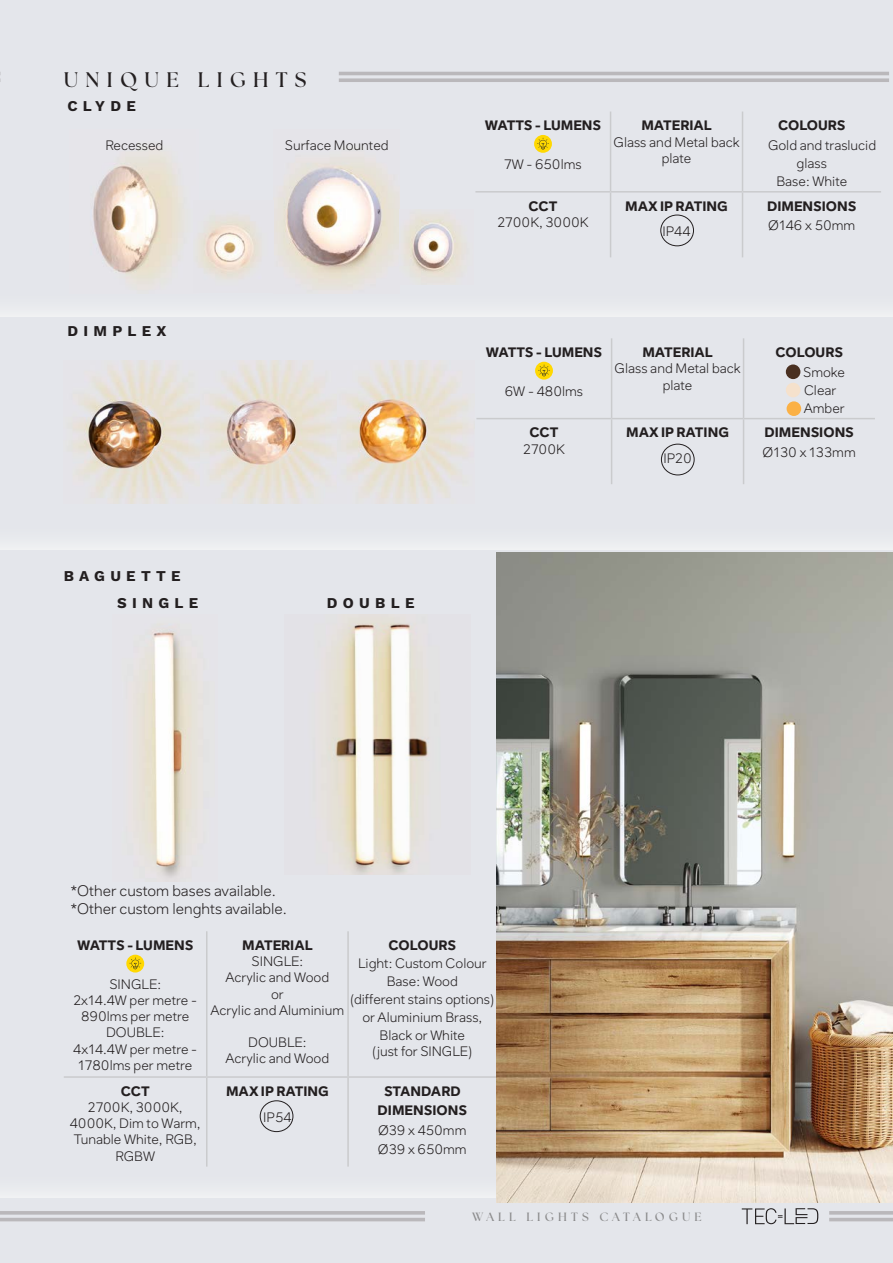
<style>
.page{position:relative;width:893px;height:1263px;background:#e4e6eb}
.page>*{position:absolute;margin:0;border:0;box-sizing:border-box;transform-origin:0 0}
.t1{font:700 21px "The Seasons";letter-spacing:.35em;color:#231f20}
.t2{font:100 15px "Sarvatrik Latin VF";color:#231f20}
.t3{font:700 15px "Work Sans";letter-spacing:.35em;color:#231f20}
.t4{font:100 13.5px/16.2px "Sarvatrik Latin VF";color:#231f20;text-align:center}
.t5{font:700 12px "The Seasons";letter-spacing:.35em;color:#8b8b8c}
</style>
<div class="page">
<hr style="left:829px;top:1211px;width:64px;height:3px;background:#bab8bb">
<hr style="left:829px;top:1218px;width:64px;height:3px;background:#bab8bb">
<svg style="left:742px;top:1208px;width:76px;height:16px"></svg>
<hr style="left:0;top:1211px;width:425px;height:3px;background:#bab8bb">
<hr style="left:0;top:1218px;width:425px;height:3px;background:#bab8bb">
<hr style="left:610px;top:112px;width:1px;height:79px;background:#cacbcd">
<hr style="left:742px;top:112px;width:1px;height:79px;background:#cacbcd">
<hr style="left:475px;top:191px;width:136px;height:2px;background:#cacbcd">
<hr style="left:611px;top:191px;width:131px;height:2px;background:#cacbcd">
<hr style="left:610px;top:193px;width:1px;height:64px;background:#cacbcd">
<hr style="left:742px;top:191px;width:139px;height:2px;background:#cacbcd">
<hr style="left:742px;top:193px;width:1px;height:64px;background:#cacbcd">
<svg style="left:534px;top:135px;width:18px;height:18px"></svg>
<svg style="left:537px;top:138px;width:12px;height:12px"></svg>
<div style="left:661px;top:215px;width:33px;height:31px;border:1px solid #231f20;border-radius:50%"></div>
<img style="left:93px;top:151px;width:91px;height:135px">
<img style="left:274px;top:157px;width:126px;height:133px">
<hr style="left:206px;top:931px;width:1px;height:145px;background:#cacbcd">
<hr style="left:347px;top:931px;width:2px;height:145px;background:#cacbcd">
<hr style="left:64px;top:1076px;width:143px;height:2px;background:#cacbcd">
<hr style="left:207px;top:1076px;width:141px;height:2px;background:#cacbcd">
<hr style="left:206px;top:1078px;width:1px;height:88px;background:#cacbcd">
<hr style="left:348px;top:1076px;width:149px;height:2px;background:#cacbcd">
<hr style="left:347px;top:1078px;width:2px;height:88px;background:#cacbcd">
<div style="left:126px;top:955px;width:18px;height:17px;background:#ffd801;border-radius:50%"></div>
<svg style="left:129px;top:957px;width:12px;height:12px"></svg>
<div style="left:260px;top:1100px;width:33px;height:32px;border:1px solid #231f20;border-radius:50%"></div>
<img style="left:133px;top:623px;width:70px;height:258px">
<img style="left:319px;top:615px;width:111px;height:260px">
<img style="left:196px;top:215px;width:65px;height:65px">
<img style="left:403px;top:212px;width:63px;height:72px">
<svg style="left:339px;top:78px;width:550px;height:4px;fill:#bab8bb"></svg>
<hr style="left:339px;top:72px;width:550px;height:3px;background:#bab8bb">
<img style="left:71px;top:361px;width:403px;height:143px">
<hr style="left:611px;top:338px;width:1px;height:80px;background:#cacbcd">
<hr style="left:743px;top:338px;width:1px;height:80px;background:#cacbcd">
<hr style="left:476px;top:418px;width:136px;height:1px;background:#cacbcd">
<hr style="left:612px;top:418px;width:131px;height:1px;background:#cacbcd">
<hr style="left:611px;top:419px;width:1px;height:65px;background:#cacbcd">
<hr style="left:743px;top:418px;width:132px;height:1px;background:#cacbcd">
<hr style="left:743px;top:419px;width:1px;height:65px;background:#cacbcd">
<svg style="left:535px;top:362px;width:18px;height:18px"></svg>
<svg style="left:538px;top:364px;width:12px;height:12px"></svg>
<div style="left:661px;top:444px;width:33px;height:31px;border:1px solid #231f20;border-radius:50%"></div>
<div style="left:786px;top:364px;width:14px;height:15px;background:#4a3021;border-radius:50%"></div>
<div style="left:786px;top:383px;width:14px;height:14px;background:#f5e1cc;border-radius:50%"></div>
<div style="left:787px;top:401px;width:14px;height:15px;background:#fbb146;border-radius:50%"></div>
<img style="left:497px;top:553px;width:396px;height:649px">
<p class="t1" style="left:64px;top:66px;width:244px">UNIQUE LIGHTS</p>
<p class="t3" style="left:67px;top:97px;width:70px">CLYDE</p>
<p class="t4" style="left:105px;top:137px;width:60px">Recessed</p>
<p class="t4" style="left:285px;top:137px;width:105px">Surface Mounted</p>
<p class="t3" style="left:67px;top:323px;width:101px">DIMPLEX</p>
<p class="t3" style="left:64px;top:567px;width:118px">BAGUETTE</p>
<p class="t3" style="left:117px;top:594px;width:83px">SINGLE</p>
<p class="t3" style="left:327px;top:594px;width:89px">DOUBLE</p>
<p class="t4" style="left:485px;top:117px;width:118px">WATTS - LUMENS</p>
<p class="t4" style="left:504px;top:156px;width:79px">7W - 650lms</p>
<p class="t4" style="left:529px;top:197px;width:31px">CCT</p>
<p class="t4" style="left:497px;top:213px;width:92px">2700K, 3000K</p>
<p class="t4" style="left:641px;top:117px;width:72px">MATERIAL</p>
<p class="t4" style="left:614px;top:133px;width:127px">Glass and Metal back plate</p>
<p class="t4" style="left:625px;top:197px;width:104px">MAX IP RATING</p>
<p class="t4" style="left:662px;top:223px;width:30px">IP44</p>
<p class="t4" style="left:778px;top:117px;width:69px">COLOURS</p>
<p class="t4" style="left:797px;top:136px;width:81px;line-height:18px;text-align:left;text-indent:-29px">Gold and traslucid glass</p>
<p class="t4" style="left:776px;top:173px;width:72px">Base: White</p>
<p class="t4" style="left:767px;top:197px;width:91px">DIMENSIONS</p>
<p class="t4" style="left:768px;top:217px;width:89px">Ø146 x 50mm</p>
<p class="t4" style="left:486px;top:344px;width:118px">WATTS - LUMENS</p>
<p class="t4" style="left:505px;top:382px;width:80px">6W - 480lms</p>
<p class="t4" style="left:530px;top:424px;width:31px">CCT</p>
<p class="t4" style="left:523px;top:440px;width:43px">2700K</p>
<p class="t4" style="left:642px;top:344px;width:72px">MATERIAL</p>
<p class="t4" style="left:615px;top:360px;width:127px">Glass and Metal back plate</p>
<p class="t4" style="left:626px;top:424px;width:104px">MAX IP RATING</p>
<p class="t4" style="left:663px;top:450px;width:30px">IP20</p>
<p class="t4" style="left:775px;top:344px;width:69px">COLOURS</p>
<p class="t4" style="left:803px;top:363px;width:43px">Smoke</p>
<p class="t4" style="left:804px;top:381px;width:34px">Clear</p>
<p class="t4" style="left:804px;top:399px;width:42px">Amber</p>
<p class="t4" style="left:764px;top:424px;width:91px">DIMENSIONS</p>
<p class="t4" style="left:763px;top:444px;width:95px">Ø130 x 133mm</p>
<p class="t2" style="left:70px;top:878px;width:207px">*Other custom bases available.</p>
<p class="t2" style="left:70px;top:896px;width:218px">*Other custom lenghts available.</p>
<p class="t4" style="left:77px;top:937px;width:118px">WATTS - LUMENS</p>
<p class="t4" style="left:109px;top:975px;width:53px">SINGLE:</p>
<p class="t4" style="left:74px;top:992px;width:125px">2x14.4W per metre -<br>890lms per metre</p>
<p class="t4" style="left:106px;top:1024px;width:60px">DOUBLE:</p>
<p class="t4" style="left:73px;top:1040px;width:125px">4x14.4W per metre -<br>1780lms per metre</p>
<p class="t4" style="left:121px;top:1082px;width:31px">CCT</p>
<p class="t4" style="left:70px;top:1099px;width:132px">2700K, 3000K,<br>4000K, Dim to Warm,<br>Tunable White, RGB,<br>RGBW</p>
<p class="t4" style="left:242px;top:937px;width:72px">MATERIAL</p>
<p class="t4" style="left:252px;top:953px;width:53px">SINGLE:</p>
<p class="t4" style="left:226px;top:969px;width:105px">Acrylic and Wood</p>
<p class="t4" style="left:271px;top:985px;width:14px">or</p>
<p class="t4" style="left:211px;top:1001px;width:135px">Acrylic and Aluminium</p>
<p class="t4" style="left:248px;top:1034px;width:60px">DOUBLE:</p>
<p class="t4" style="left:226px;top:1050px;width:105px">Acrylic and Wood</p>
<p class="t4" style="left:226px;top:1082px;width:104px">MAX IP RATING</p>
<p class="t4" style="left:263px;top:1108px;width:30px">IP54</p>
<p class="t4" style="left:389px;top:937px;width:69px">COLOURS</p>
<p class="t4" style="left:358px;top:955px;width:130px">Light: Custom Colour</p>
<p class="t4" style="left:387px;top:973px;width:73px">Base: Wood</p>
<p class="t4" style="left:350px;top:990px;width:146px;line-height:18px">(different stains options) or Aluminium Brass,<br>Black or White</p>
<p class="t4" style="left:372px;top:1043px;width:102px">(just for SINGLE)</p>
<p class="t4" style="left:384px;top:1082px;width:78px">STANDARD</p>
<p class="t4" style="left:378px;top:1102px;width:91px">DIMENSIONS</p>
<p class="t4" style="left:378px;top:1121px;width:90px">Ø39 x 450mm</p>
<p class="t4" style="left:378px;top:1141px;width:90px">Ø39 x 650mm</p>
<p class="t5" style="left:472px;top:1208px;width:231px">WALL LIGHTS CATALOGUE</p>
</div>
